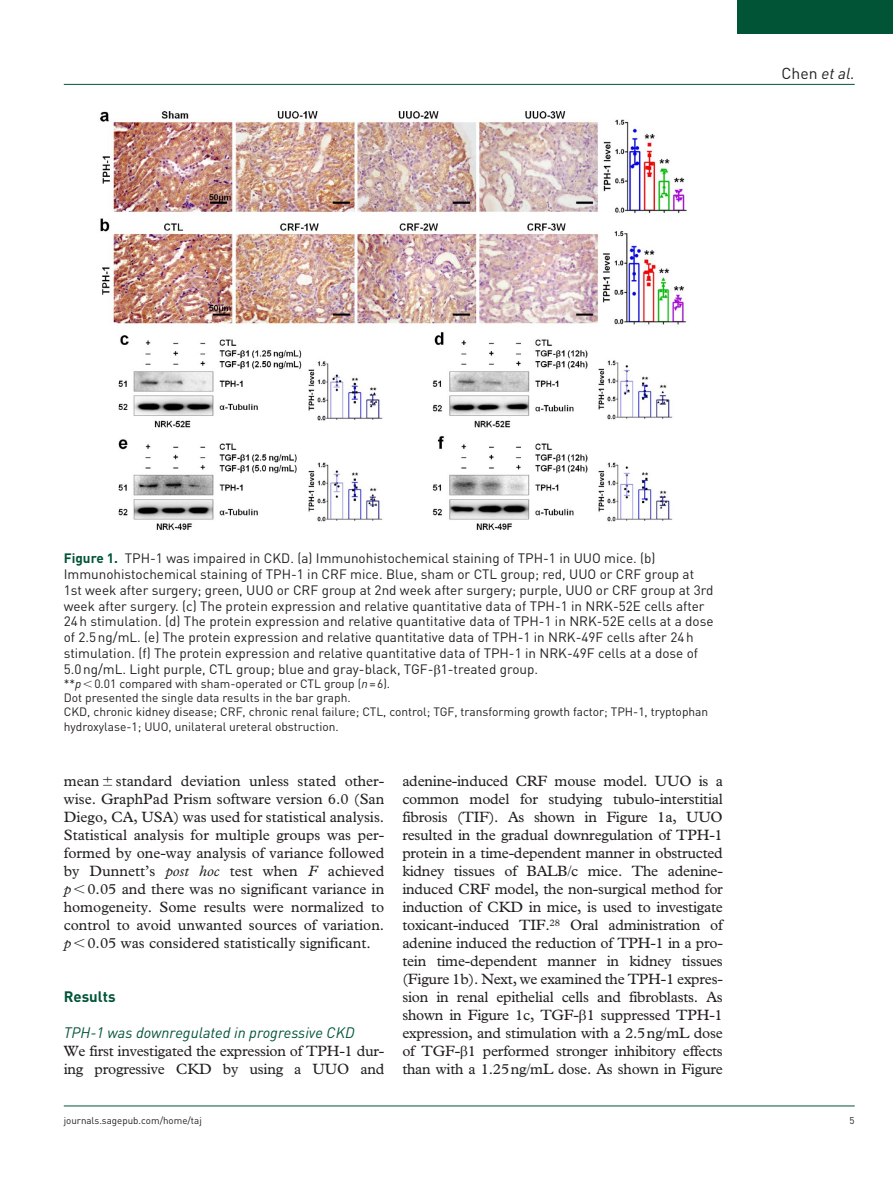
<style>
.page{position:relative;width:893px;height:1191px;background:#fff}
.page>*{position:absolute;margin:0;border:0;box-sizing:border-box;transform-origin:0 0}
.t1{font:italic 15.75px "DIN";color:#231f20}
.t2{font:15px/18px "Plantin Std";letter-spacing:-.015em;color:#231f20;text-align:justify}
.t3{font:italic 15px "DIN";color:#015436}
.t4{font:700 15px "DIN";color:#015436}
.t5{font:13.5px/15.8px "DIN";color:#231f20}
.t6{font:12px/14.2px "DIN";color:#231f20}
.t7{font:9.75px "DIN";color:#231f20}
.s1{font-style:normal}
.s2{font-weight:700;color:#015436}
.s3{font-style:italic}
</style>
<div class="page">
<hr style="left:64px;top:84px;width:791px;height:1px;background:#015436">
<hr style="left:64px;top:1105px;width:791px;height:1px;background:#015436">
<div style="left:738px;top:0;width:155px;height:34px;background:#015436"></div>
<img style="left:100px;top:111px;width:588px;height:419px">
<p class="t1" style="left:782px;top:63px;width:75px"><span class="s1">Chen</span> et al.</p>
<p class="t5" style="left:64px;top:550px;width:651px"><span class="s2">Figure 1.</span> TPH-1 was impaired in CKD. (a) Immunohistochemical staining of TPH-1 in UUO mice. (b)<br>Immunohistochemical staining of TPH-1 in CRF mice. Blue, sham or CTL group; red, UUO or CRF group at 1st week after surgery; green, UUO or CRF group at 2nd week after surgery; purple, UUO or CRF group at 3rd week after surgery. (c) The protein expression and relative quantitative data of TPH-1 in NRK-52E cells after 24h stimulation. (d) The protein expression and relative quantitative data of TPH-1 in NRK-52E cells at a dose of 2.5ng/mL. (e) The protein expression and relative quantitative data of TPH-1 in NRK-49F cells after 24h stimulation. (f) The protein expression and relative quantitative data of TPH-1 in NRK-49F cells at a dose of 5.0ng/mL. Light purple, CTL group; blue and gray-black, TGF- 1-treated group.</p>
<p class="t6" style="left:64px;top:676px;width:646px">**<span class="s3">p</span> 0.01 compared with sham-operated or CTL group (<span class="s3">n</span>=6).<br>Dot presented the single data results in the bar graph.<br>CKD, chronic kidney disease; CRF, chronic renal failure; CTL, control; TGF, transforming growth factor; TPH-1, tryptophan hydroxylase-1; UUO, unilateral ureteral obstruction.</p>
<p class="t2" style="left:64px;top:772px;width:322px">mean standard deviation unless stated other&shy;wise. GraphPad Prism software version 6.0 (San Diego, CA, USA) was used for statistical analysis.<br>Statistical analysis for multiple groups was per&shy;formed by one-way analysis of variance followed by Dunnett’s <span class="s3">post hoc</span> test when <span class="s3">F</span> achieved <span class="s3">p</span> 0.05 and there was no significant variance in homogeneity. Some results were normalized to control to avoid unwanted sources of variation. <span class="s3">p</span> 0.05 was considered statistically significant.</p>
<p class="t4" style="left:64px;top:987px;width:53px">Results</p>
<p class="t3" style="left:64px;top:1023px;width:292px">TPH-1 was downregulated in progressive CKD</p>
<p class="t2" style="left:64px;top:1042px;width:322px">We first investigated the expression of TPH-1 dur&shy;ing progressive CKD by using a UUO and</p>
<p class="t2" style="left:402px;top:772px;width:322px">adenine-induced CRF mouse model. UUO is a common model for studying tubulo-interstitial fibrosis (TIF). As shown in Figure 1a, UUO resulted in the gradual downregulation of TPH-1 protein in a time-dependent manner in obstructed kidney tissues of BALB/c mice. The adenine&shy;induced CRF model, the non-surgical method for induction of CKD in mice, is used to investigate toxicant-induced TIF.<sup>28</sup> Oral administration of adenine induced the reduction of TPH-1 in a pro&shy;tein time-dependent manner in kidney tissues (Figure 1b). Next, we examined the TPH-1 expres&shy;sion in renal epithelial cells and fibroblasts. As shown in Figure 1c, TGF- 1 suppressed TPH-1 expression, and stimulation with a 2.5ng/mL dose of TGF- 1 performed stronger inhibitory effects than with a 1.25ng/mL dose. As shown in Figure</p>
<p class="t7" style="left:64px;top:1114px;width:140px">journals.sagepub.com/home/taj</p>
<p class="t7" style="left:850px;top:1114px;width:7px">5</p>
</div>
